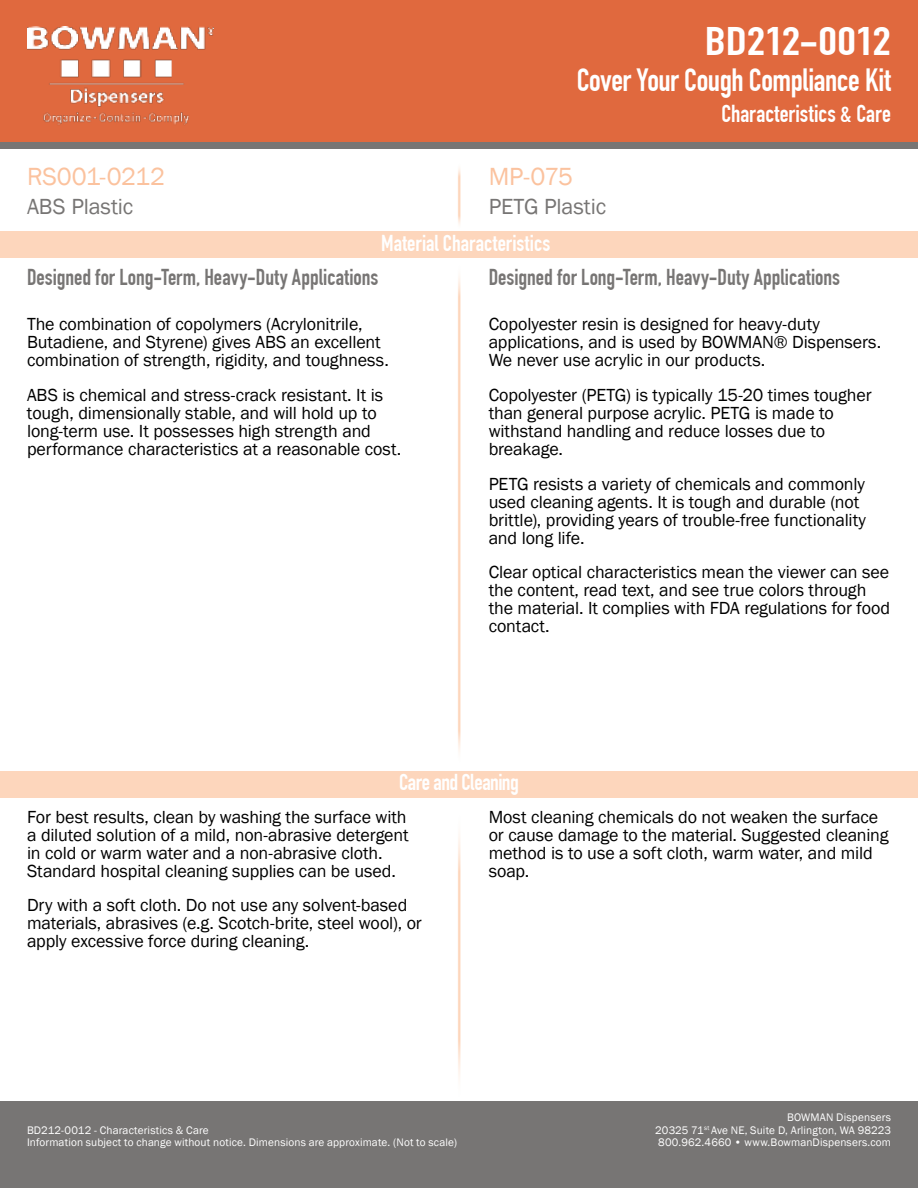
<style>
.page{position:relative;width:918px;height:1188px;background:#fff}
.page>*{position:absolute;margin:0;border:0;box-sizing:border-box;transform-origin:0 0}
.t1{font:700 39px "DIN Condensed";letter-spacing:-.005em;color:#fff;scale:1.28 1}
.t2{font:700 31.5px "DIN Condensed";letter-spacing:-.015em;color:#fff}
.t3{font:25.5px "Franklin Gothic";letter-spacing:-.015em;color:#fbc29e}
.t4{font:700 24px "DIN Condensed";letter-spacing:.005em;color:#fff}
.t5{font:700 22.5px "DIN Condensed";color:#777574}
.t6{font:700 22.5px "DIN Condensed";color:#fff}
.t7{font:22.5px "Franklin Gothic";letter-spacing:-.005em;color:#777574}
.t8{font:700 22.5px "DIN Condensed";letter-spacing:-.02em;color:#fff}
.t9{font:18px/18px "Franklin Gothic";letter-spacing:-.01em;color:#000}
.t10{font:11.25px/12.8px "Franklin Gothic";letter-spacing:.01em;color:#fff}
</style>
<div class="page">
<div style="left:0;top:0;width:918px;height:148px;background:#777574"></div>
<div style="left:0;top:1101px;width:918px;height:87px;background:#777574"></div>
<div style="left:0;top:0;width:918px;height:142px;background:#e0693e"></div>
<hr style="left:458px;top:163px;width:3px;height:64px;background:#fdd6bc">
<hr style="left:458px;top:263px;width:3px;height:499px;background:#fdd6bc">
<hr style="left:458px;top:811px;width:3px;height:289px;background:#fdd6bc">
<div style="left:0;top:231px;width:918px;height:27px;background:#fdd6bc"></div>
<div style="left:0;top:771px;width:918px;height:27px;background:#fdd6bc"></div>
<img style="left:27px;top:27px;width:186px;height:98px">
<h1 class="t1" style="left:705px;top:27px;width:147px">BD212-0012</h1>
<h2 class="t2" style="left:577px;top:68px;width:316px">Cover Your Cough Compliance Kit</h2>
<h3 class="t3" style="left:27px;top:168px;width:140px">RS001-0212</h3>
<p class="t7" style="left:27px;top:199px;width:108px">ABS Plastic</p>
<h3 class="t3" style="left:489px;top:168px;width:86px">MP-075</h3>
<p class="t7" style="left:489px;top:199px;width:119px">PETG Plastic</p>
<p class="t6" style="left:381px;top:235px;width:171px">Material Characteristics</p>
<h3 class="t4" style="left:721px;top:104px;width:171px">Characteristics &amp; Care</h3>
<p class="t5" style="left:27px;top:269px;width:353px">Designed for Long-Term, Heavy-Duty Applications</p>
<p class="t5" style="left:489px;top:269px;width:353px">Designed for Long-Term, Heavy-Duty Applications</p>
<p class="t9" style="left:27px;top:317px;width:363px">The combination of copolymers (Acrylonitrile,<br>Butadiene, and Styrene) gives ABS an excellent combination of strength, rigidity, and toughness.</p>
<p class="t9" style="left:27px;top:387px;width:376px">ABS is chemical and stress-crack resistant. It is tough, dimensionally stable, and will hold up to long-term use. It possesses high strength and performance characteristics at a reasonable cost.</p>
<p class="t9" style="left:489px;top:317px;width:394px">Copolyester resin is designed for heavy-duty applications, and is used by BOWMAN® Dispensers.<br>We never use acrylic in our products.</p>
<p class="t9" style="left:489px;top:387px;width:384px">Copolyester (PETG) is typically 15-20 times tougher than general purpose acrylic. PETG is made to withstand handling and reduce losses due to breakage.</p>
<p class="t9" style="left:489px;top:476px;width:379px">PETG resists a variety of chemicals and commonly used cleaning agents. It is tough and durable (not brittle), providing years of trouble-free functionality and long life.</p>
<p class="t9" style="left:489px;top:565px;width:403px">Clear optical characteristics mean the viewer can see the content, read text, and see true colors through the material. It complies with FDA regulations for food contact.</p>
<p class="t8" style="left:399px;top:774px;width:121px">Care and Cleaning</p>
<p class="t9" style="left:27px;top:809px;width:383px">For best results, clean by washing the surface with a diluted solution of a mild, non-abrasive detergent in cold or warm water and a non-abrasive cloth.<br>Standard hospital cleaning supplies can be used.</p>
<p class="t9" style="left:27px;top:898px;width:396px">Dry with a soft cloth. Do not use any solvent-based materials, abrasives (e.g. Scotch-brite, steel wool), or apply excessive force during cleaning.</p>
<p class="t9" style="left:489px;top:809px;width:401px">Most cleaning chemicals do not weaken the surface or cause damage to the material. Suggested cleaning method is to use a soft cloth, warm water, and mild soap.</p>
<p class="t10" style="left:27px;top:1124px;width:432px">BD212-0012 - Characteristics &amp; Care<br>Information subject to change without notice. Dimensions are approximate. (Not to scale)</p>
<p class="t10" style="left:655px;top:1112px;width:237px;text-align:justify;text-indent:132px">BOWMAN Dispensers 20325 71<sup>st</sup> Ave NE, Suite D, Arlington, WA 98223<br>800.962.4660 • www.BowmanDispensers.com</p>
</div>
